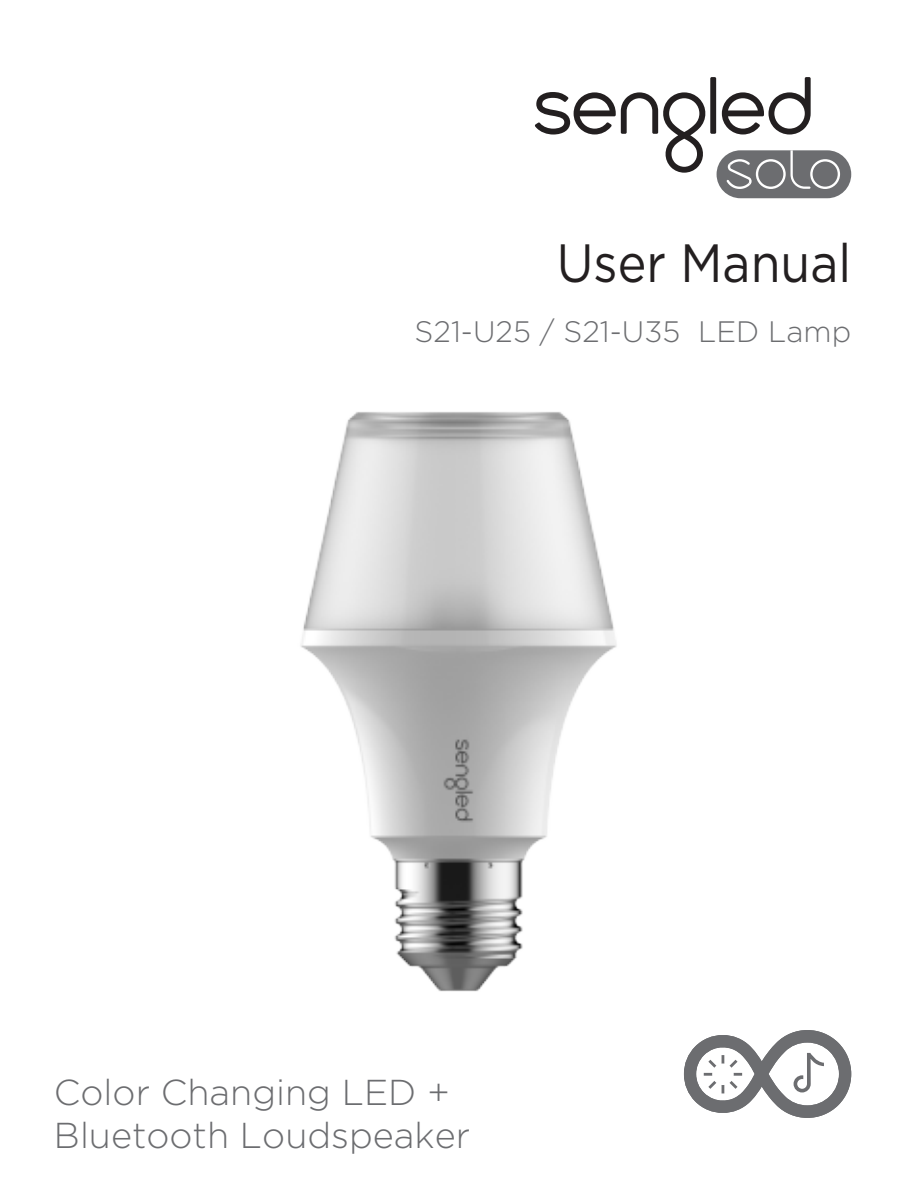
<style>
.page{position:relative;width:908px;height:1191px;background:#fff}
.page>*{position:absolute;margin:0;border:0;box-sizing:border-box;transform-origin:0 0}
.t1{font:54px "Gotham";color:#231f20;scale:.9 1}
.t2{font:300 36px/43.2px "Gotham";color:#6c6d70}
.t3{font:300 29.6px "Gotham";color:#6c6d70}
</style>
<div class="page">
<svg style="left:683px;top:1030px;width:167px;height:88px"></svg>
<img style="left:300px;top:412px;width:317px;height:580px">
<div style="left:716px;top:150px;width:134px;height:48px;background:#6c6d70;border-radius:24px"></div>
<svg style="left:534px;top:77px;width:305px;height:112px"></svg>
<h1 class="t1" style="left:556px;top:233px;width:328px">User Manual</h1>
<p class="t3" style="left:414px;top:315px;width:438px">S21-U25 / S21-U35 LED Lamp</p>
<p class="t2" style="left:54px;top:1070px;width:417px">Color Changing LED +<br>Bluetooth Loudspeaker</p>
</div>
